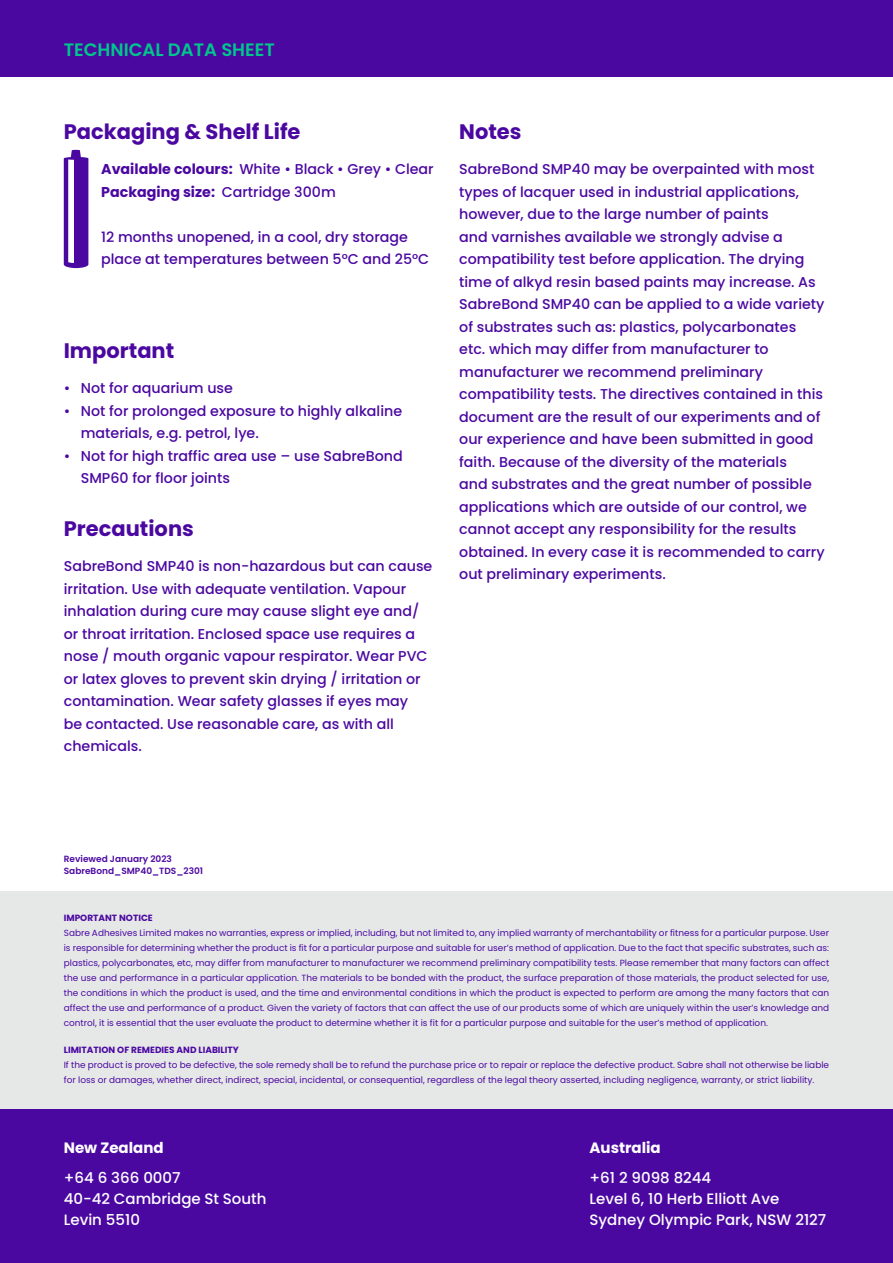
<style>
.page{position:relative;width:893px;height:1263px;background:#fff}
.page>*{position:absolute;margin:0;border:0;box-sizing:border-box;transform-origin:0 0}
.t1{font:700 21px "Poppins";color:#4b08a1}
.t2{font:600 18px "Poppins";color:#00c78b}
.t3{font:500 15px/21px "Poppins";color:#fff}
.t4{font:700 15px "Poppins";color:#fff}
.t5{font:500 14.25px/22.5px "Poppins";color:#4b08a1}
.t6{font:700 9px "Poppins";color:#4b08a1}
.t7{font:600 9px/12px "Poppins";color:#4b08a1}
.t8{font:8.85px/15px "Poppins";color:#4b08a1;text-align:justify}
.s1{font-weight:700}
</style>
<div class="page">
<div style="left:0;top:0;width:893px;height:77px;background:#4b08a1"></div>
<div style="left:0;top:891px;width:893px;height:232px;background:#e6e8e8"></div>
<div style="left:0;top:1109px;width:893px;height:154px;background:#4b08a1"></div>
<svg style="left:64px;top:150px;width:24px;height:118px"></svg>
<p class="t2" style="left:64px;top:39px;width:212px">TECHNICAL DATA SHEET</p>
<h1 class="t1" style="left:64px;top:119px;width:238px">Packaging &amp; Shelf Life</h1>
<p class="t5" style="left:101px;top:158px;width:334px"><span class="s1">Available colours:</span> White • Black • Grey • Clear<br><span class="s1">Packaging size:</span> Cartridge 300m</p>
<p class="t5" style="left:101px;top:226px;width:330px">12 months unopened, in a cool, dry storage place at temperatures between 5°C and 25°C</p>
<h1 class="t1" style="left:64px;top:338px;width:112px">Important</h1>
<p class="t5" style="left:64px;top:377px;width:171px">• Not for aquarium use</p>
<p class="t5" style="left:81px;top:400px;width:323px;text-indent:-17px">• Not for prolonged exposure to highly alkaline materials, e.g. petrol, lye.</p>
<p class="t5" style="left:81px;top:445px;width:323px;text-indent:-17px">• Not for high traffic area use – use SabreBond<br>SMP60 for floor joints</p>
<h1 class="t1" style="left:64px;top:516px;width:132px">Precautions</h1>
<p class="t5" style="left:64px;top:555px;width:370px">SabreBond SMP40 is non-hazardous but can cause irritation. Use with adequate ventilation. Vapour inhalation during cure may cause slight eye and/ or throat irritation. Enclosed space use requires a nose / mouth organic vapour respirator. Wear PVC or latex gloves to prevent skin drying / irritation or contamination. Wear safety glasses if eyes may<br>be contacted. Use reasonable care, as with all chemicals.</p>
<h1 class="t1" style="left:459px;top:119px;width:64px">Notes</h1>
<p class="t5" style="left:459px;top:158px;width:367px">SabreBond SMP40 may be overpainted with most types of lacquer used in industrial applications, however, due to the large number of paints<br>and varnishes available we strongly advise a compatibility test before application. The drying time of alkyd resin based paints may increase. As SabreBond SMP40 can be applied to a wide variety of substrates such as: plastics, polycarbonates etc. which may differ from manufacturer to manufacturer we recommend preliminary compatibility tests. The directives contained in this document are the result of our experiments and of our experience and have been submitted in good faith. Because of the diversity of the materials<br>and substrates and the great number of possible applications which are outside of our control, we cannot accept any responsibility for the results obtained. In every case it is recommended to carry out preliminary experiments.</p>
<p class="t7" style="left:64px;top:853px;width:141px">Reviewed January 2023<br>SabreBond_SMP40_TDS_2301</p>
<p class="t6" style="left:64px;top:913px;width:90px">IMPORTANT NOTICE</p>
<p class="t8" style="left:64px;top:925px;width:767px">Sabre Adhesives Limited makes no warranties, express or implied, including, but not limited to, any implied warranty of merchantability or fitness for a particular purpose. User is responsible for determining whether the product is fit for a particular purpose and suitable for user’s method of application. Due to the fact that specific substrates, such as: plastics, polycarbonates, etc, may differ from manufacturer to manufacturer we recommend preliminary compatibility tests. Please remember that many factors can affect the use and performance in a particular application. The materials to be bonded with the product, the surface preparation of those materials, the product selected for use, the conditions in which the product is used, and the time and environmental conditions in which the product is expected to perform are among the many factors that can affect the use and performance of a product. Given the variety of factors that can affect the use of our products some of which are uniquely within the user’s knowledge and control, it is essential that the user evaluate the product to determine whether it is fit for a particular purpose and suitable for the user’s method of application.</p>
<p class="t6" style="left:64px;top:1045px;width:177px">LIMITATION OF REMEDIES AND LIABILITY</p>
<p class="t8" style="left:64px;top:1057px;width:767px">If the product is proved to be defective, the sole remedy shall be to refund the purchase price or to repair or replace the defective product. Sabre shall not otherwise be liable for loss or damages, whether direct, indirect, special, incidental, or consequential, regardless of the legal theory asserted, including negligence, warranty, or strict liability.</p>
<p class="t4" style="left:64px;top:1139px;width:101px">New Zealand</p>
<p class="t3" style="left:64px;top:1167px;width:204px">+64 6 366 0007<br>40-42 Cambridge St South<br>Levin 5510</p>
<p class="t4" style="left:589px;top:1139px;width:73px">Australia</p>
<p class="t3" style="left:589px;top:1167px;width:238px">+61 2 9098 8244<br>Level 6, 10 Herb Elliott Ave<br>Sydney Olympic Park, NSW 2127</p>
</div>
